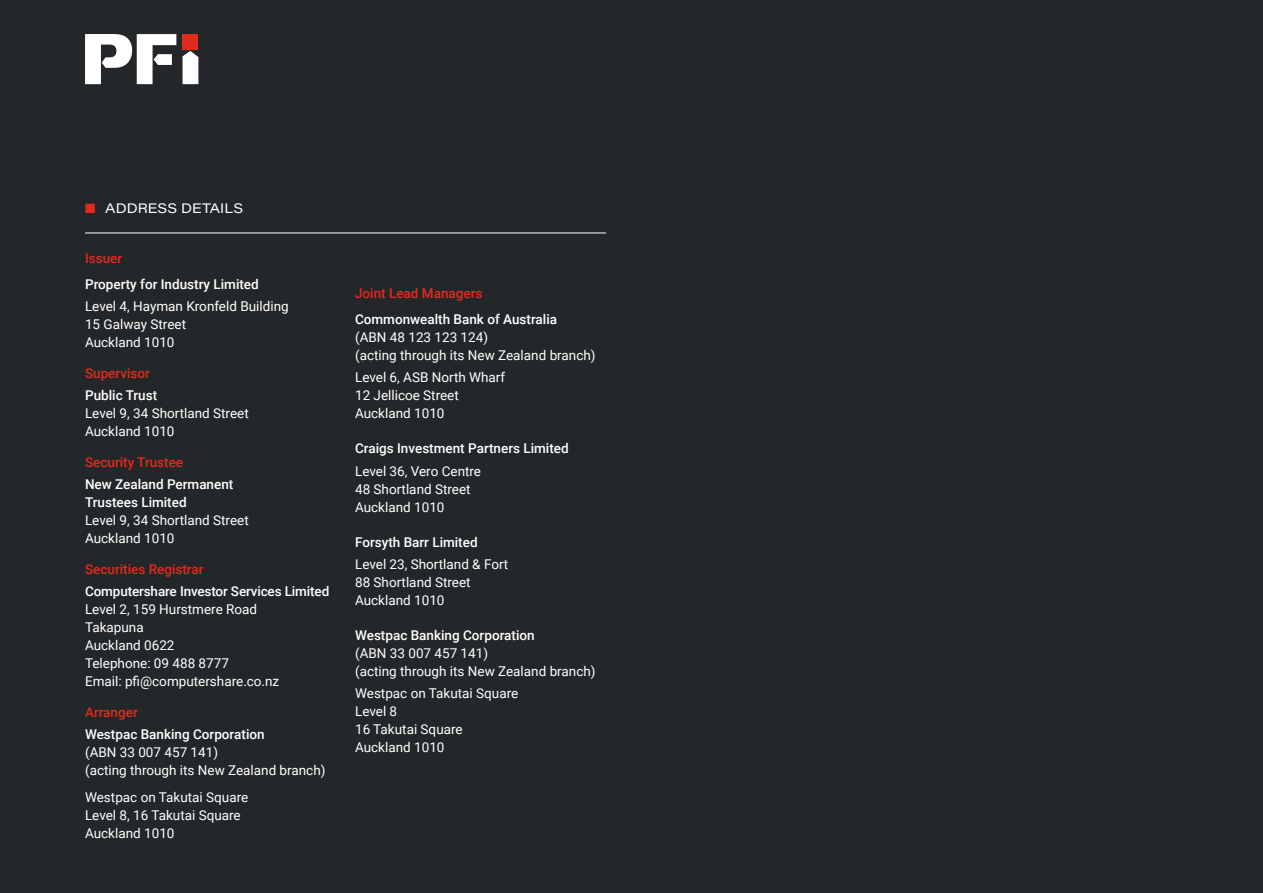
<style>
.page{position:relative;width:1263px;height:893px;background:#242729}
.page>*{position:absolute;margin:0;border:0;box-sizing:border-box;transform-origin:0 0}
.t1{font:13.5px/18px "Roboto";color:#fff}
.t2{font:500 13.5px/18px "Roboto";color:#fff}
.t3{font:500 13.5px "Roboto";color:#e12b1c}
.t4{font:13.5px "Acumin Pro Wide";letter-spacing:.005em;color:#fff}
.s1{color:#e12b1c}
</style>
<div class="page">
<div style="left:183px;top:34px;width:15px;height:16px;background:#e12b1c"></div>
<svg style="left:85px;top:34px;width:91px;height:50px"></svg>
<svg style="left:183px;top:51px;width:15px;height:33px"></svg>
<hr style="left:85px;top:233px;width:521px;height:1px;background:#fff">
<p class="t4" style="left:85px;top:199px;width:160px"><span class="s1">■</span> ADDRESS DETAILS</p>
<p class="t3" style="left:85px;top:248px;width:39px">Issuer</p>
<p class="t2" style="left:85px;top:275px;width:175px">Property for Industry Limited</p>
<p class="t1" style="left:85px;top:297px;width:205px">Level 4, Hayman Kronfeld Building<br>15 Galway Street<br>Auckland 1010</p>
<p class="t3" style="left:85px;top:364px;width:66px">Supervisor</p>
<p class="t2" style="left:85px;top:386px;width:74px">Public Trust</p>
<p class="t1" style="left:85px;top:404px;width:165px">Level 9, 34 Shortland Street<br>Auckland 1010</p>
<p class="t3" style="left:85px;top:453px;width:100px">Security Trustee</p>
<p class="t2" style="left:85px;top:475px;width:150px">New Zealand Permanent<br>Trustees Limited</p>
<p class="t1" style="left:85px;top:511px;width:165px">Level 9, 34 Shortland Street<br>Auckland 1010</p>
<p class="t3" style="left:85px;top:560px;width:120px">Securities Registrar</p>
<p class="t2" style="left:85px;top:582px;width:246px">Computershare Investor Services Limited</p>
<p class="t1" style="left:85px;top:600px;width:196px">Level 2, 159 Hurstmere Road<br>Takapuna<br>Auckland 0622<br>Telephone: 09 488 8777<br>Email: pfi@computershare.co.nz</p>
<p class="t3" style="left:85px;top:703px;width:54px">Arranger</p>
<p class="t2" style="left:85px;top:725px;width:181px">Westpac Banking Corporation</p>
<p class="t1" style="left:85px;top:743px;width:242px">(ABN 33 007 457 141)<br>(acting through its New Zealand branch)</p>
<p class="t1" style="left:85px;top:788px;width:165px">Westpac on Takutai Square<br>Level 8, 16 Takutai Square<br>Auckland 1010</p>
<p class="t3" style="left:355px;top:283px;width:129px">Joint Lead Managers</p>
<p class="t2" style="left:355px;top:310px;width:204px">Commonwealth Bank of Australia</p>
<p class="t1" style="left:355px;top:328px;width:242px">(ABN 48 123 123 124)<br>(acting through its New Zealand branch)</p>
<p class="t1" style="left:355px;top:368px;width:152px">Level 6, ASB North Wharf<br>12 Jellicoe Street<br>Auckland 1010</p>
<p class="t2" style="left:355px;top:439px;width:215px">Craigs Investment Partners Limited</p>
<p class="t1" style="left:355px;top:461px;width:128px">Level 36, Vero Centre<br>48 Shortland Street<br>Auckland 1010</p>
<p class="t2" style="left:355px;top:532px;width:124px">Forsyth Barr Limited</p>
<p class="t1" style="left:355px;top:555px;width:155px">Level 23, Shortland &amp; Fort<br>88 Shortland Street<br>Auckland 1010</p>
<p class="t2" style="left:355px;top:626px;width:181px">Westpac Banking Corporation</p>
<p class="t1" style="left:355px;top:644px;width:242px">(ABN 33 007 457 141)<br>(acting through its New Zealand branch)</p>
<p class="t1" style="left:355px;top:684px;width:165px">Westpac on Takutai Square<br>Level 8<br>16 Takutai Square<br>Auckland 1010</p>
</div>
